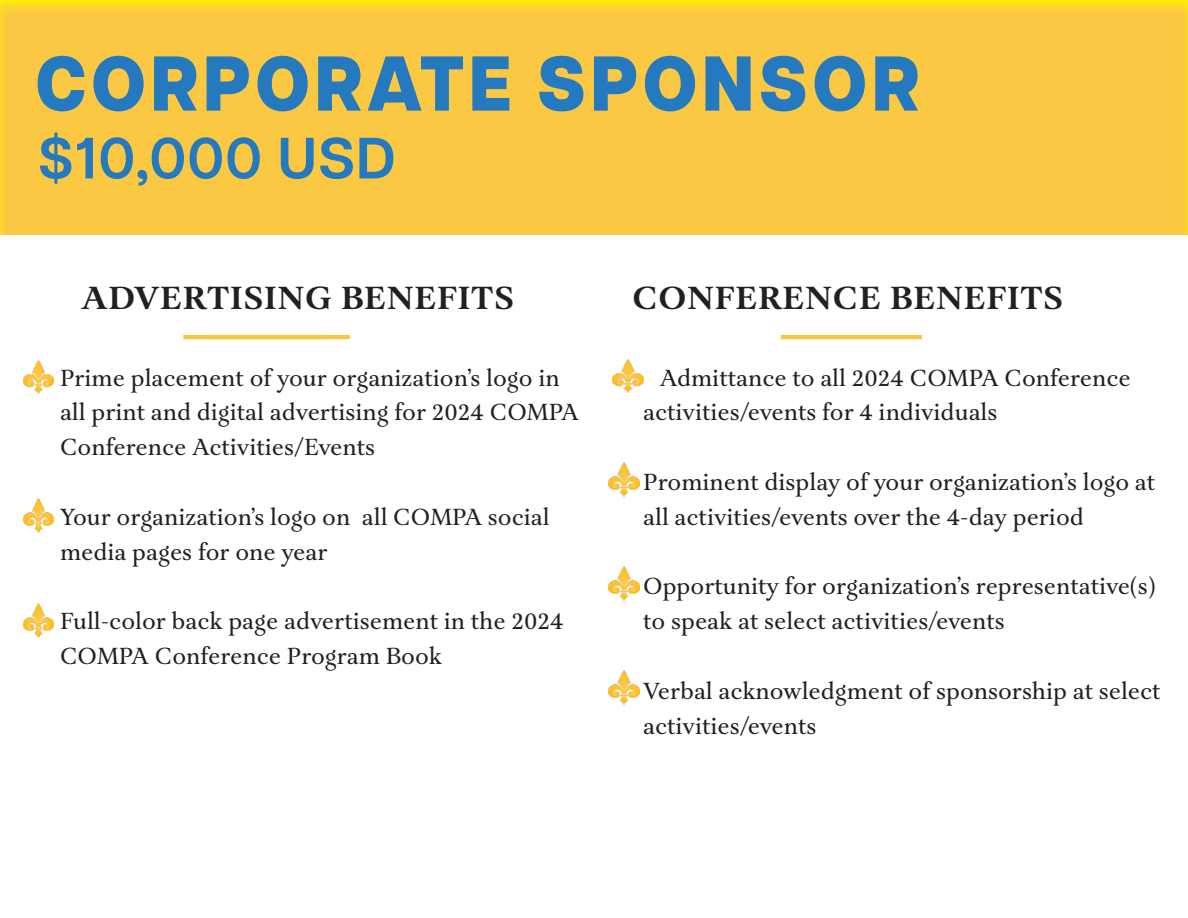
<style>
.page{position:relative;width:1188px;height:918px;background:#fff}
.page>*{position:absolute;margin:0;border:0;box-sizing:border-box;transform-origin:0 0}
.t1{font:800 77.4px "Articulat CF";letter-spacing:.06em;color:#257abf;scale:.94 1}
.t2{font:600 58.05px "Articulat CF";letter-spacing:.02em;color:#257abf}
.t3{font:700 33px "Aria Text G2";letter-spacing:.02em;color:#231f20}
.t4{font:24px/34.8px "Aria Text G2";color:#231f20}
</style>
<div class="page">
<div style="left:0;top:0;width:1188px;height:236px;background:#fbc844"></div>
<hr style="left:781px;top:335px;width:141px;height:4px;background:#f7c744">
<hr style="left:183px;top:335px;width:142px;height:4px;background:#f7c744">
<hr style="left:208px;top:335px;width:142px;height:4px;background:#f7c744">
<img style="left:23px;top:360px;width:31px;height:34px">
<img style="left:609px;top:462px;width:30px;height:34px">
<img style="left:609px;top:566px;width:30px;height:34px">
<img style="left:609px;top:671px;width:30px;height:34px">
<img style="left:613px;top:359px;width:30px;height:34px">
<img style="left:23px;top:498px;width:31px;height:34px">
<img style="left:23px;top:604px;width:31px;height:33px">
<p class="t1" style="left:35px;top:25px;width:943px">CORPORATE SPONSOR</p>
<p class="t2" style="left:38px;top:116px;width:359px">$10,000 USD</p>
<p class="t3" style="left:82px;top:278px;width:434px">ADVERTISING BENEFITS</p>
<p class="t3" style="left:632px;top:278px;width:432px">CONFERENCE BENEFITS</p>
<p class="t4" style="left:60px;top:361px;width:520px">Prime placement of your organization’s logo in all print and digital advertising for 2024 COMPA<br>Conference Activities/Events</p>
<p class="t4" style="left:60px;top:501px;width:491px">Your organization’s logo on all COMPA social media pages for one year</p>
<p class="t4" style="left:60px;top:605px;width:505px">Full-color back page advertisement in the 2024<br>COMPA Conference Program Book</p>
<p class="t4" style="left:643px;top:361px;width:489px;text-indent:16px">Admittance to all 2024 COMPA Conference activities/events for 4 individuals</p>
<p class="t4" style="left:643px;top:466px;width:514px">Prominent display of your organization’s logo at all activities/events over the 4-day period</p>
<p class="t4" style="left:643px;top:570px;width:514px">Opportunity for organization’s representative(s) to speak at select activities/events</p>
<p class="t4" style="left:643px;top:675px;width:519px">Verbal acknowledgment of sponsorship at select activities/events</p>
</div>
